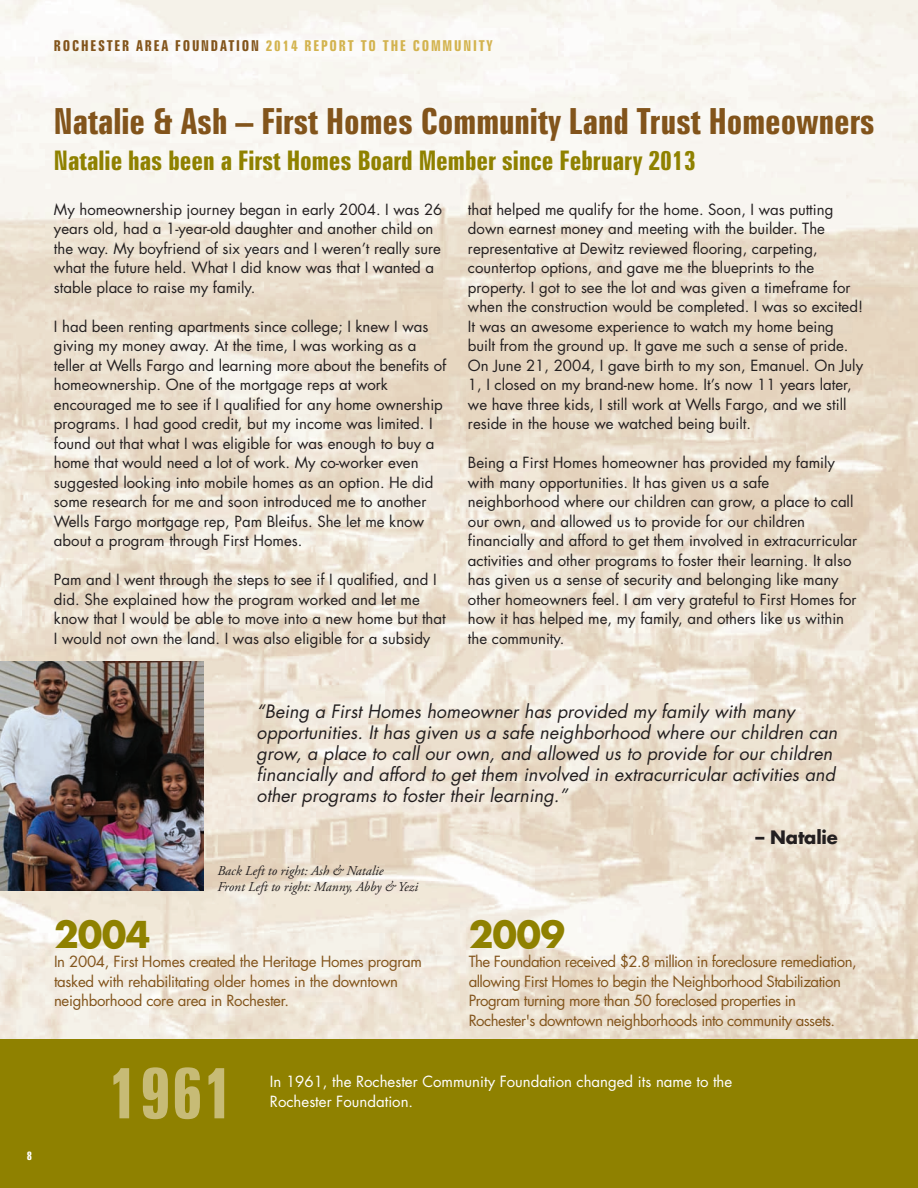
<style>
.page{position:relative;width:918px;height:1188px;background:#fff}
.page>*{position:absolute;margin:0;border:0;box-sizing:border-box;transform-origin:0 0}
.t1{font:700 extra-condensed 72px "Zurich BT";color:#c7bb76}
.t2{font:700 extra-condensed 36px "Zurich BT";color:#82541b}
.t3{font:700 36px "Futura";letter-spacing:-.02em;color:#8f8100}
.t4{font:700 extra-condensed 27px "Zurich BT";color:#8f8100}
.t5{font:italic 18px/21px "Futura";letter-spacing:.005em;color:#231f20}
.t6{font:700 18px "Futura";letter-spacing:-.01em;color:#231f20}
.t7{font:15px/19.5px "Futura";color:#231f20}
.t8{font:15px/19.5px "Futura";letter-spacing:-.035em;color:#82541b}
.t9{font:15px "Futura";color:#fff}
.t10{font:700 extra-condensed 15px "Zurich BT";letter-spacing:.12em;color:#d3b34e}
.t11{font:italic 13.5px/16.2px "Adobe Garamond Pro";color:#231f20}
.t12{font:700 extra-condensed 12px "Zurich BT";color:#fff}
.s1{color:#82541b}
</style>
<div class="page">
<img style="left:0;top:0;width:918px;height:1040px">
<div style="left:0;top:1040px;width:918px;height:148px;background:#8f8100"></div>
<img style="left:0;top:662px;width:204px;height:229px">
<p class="t10" style="left:54px;top:41px;width:440px"><span class="s1">ROCHESTER AREA FOUNDATION</span> 2014 REPORT TO THE COMMUNITY</p>
<p class="t12" style="left:27px;top:1151px;width:7px">8</p>
<h2 class="t2" style="left:54px;top:108px;width:822px">Natalie &amp; Ash – First Homes Community Land Trust Homeowners</h2>
<h3 class="t4" style="left:54px;top:150px;width:643px">Natalie has been a First Homes Board Member since February 2013</h3>
<p class="t7" style="left:54px;top:201px;width:390px">My homeownership journey began in early 2004. I was 26 years old, had a 1-year-old daughter and another child on the way. My boyfriend of six years and I weren’t really sure what the future held. What I did know was that I wanted a stable place to raise my family.</p>
<p class="t7" style="left:54px;top:318px;width:394px">I had been renting apartments since college; I knew I was giving my money away. At the time, I was working as a teller at Wells Fargo and learning more about the benefits of homeownership. One of the mortgage reps at work encouraged me to see if I qualified for any home ownership programs. I had good credit, but my income was limited. I found out that what I was eligible for was enough to buy a home that would need a lot of work. My co-worker even suggested looking into mobile homes as an option. He did some research for me and soon introduced me to another Wells Fargo mortgage rep, Pam Bleifus. She let me know about a program through First Homes.</p>
<p class="t7" style="left:54px;top:571px;width:393px">Pam and I went through the steps to see if I qualified, and I did. She explained how the program worked and let me know that I would be able to move into a new home but that I would not own the land. I was also eligible for a subsidy</p>
<p class="t7" style="left:468px;top:201px;width:397px">that helped me qualify for the home. Soon, I was putting down earnest money and meeting with the builder. The representative at Dewitz reviewed flooring, carpeting, countertop options, and gave me the blueprints to the property. I got to see the lot and was given a timeframe for when the construction would be completed. I was so excited!<br>It was an awesome experience to watch my home being built from the ground up. It gave me such a sense of pride.<br>On June 21, 2004, I gave birth to my son, Emanuel. On July 1, I closed on my brand-new home. It’s now 11 years later, we have three kids, I still work at Wells Fargo, and we still reside in the house we watched being built.</p>
<p class="t7" style="left:468px;top:454px;width:391px">Being a First Homes homeowner has provided my family with many opportunities. It has given us a safe neighborhood where our children can grow, a place to call our own, and allowed us to provide for our children financially and afford to get them involved in extracurricular activities and other programs to foster their learning. It also has given us a sense of security and belonging like many other homeowners feel. I am very grateful to First Homes for how it has helped me, my family, and others like us within the community.</p>
<p class="t5" style="left:256px;top:702px;width:582px">“Being a First Homes homeowner has provided my family with many opportunities. It has given us a safe neighborhood where our children can grow, a place to call our own, and allowed us to provide for our children financially and afford to get them involved in extracurricular activities and other programs to foster their learning.”</p>
<p class="t11" style="left:217px;top:864px;width:202px">Back Left to right: Ash &amp; Natalie<br>Front Left to right: Manny, Abby &amp; Yezi</p>
<h2 class="t3" style="left:54px;top:918px;width:98px">2004</h2>
<p class="t8" style="left:54px;top:953px;width:370px">In 2004, First Homes created the Heritage Homes program tasked with rehabilitating older homes in the downtown neighborhood core area in Rochester.</p>
<p class="t6" style="left:755px;top:829px;width:84px">– Natalie</p>
<h2 class="t3" style="left:469px;top:918px;width:98px">2009</h2>
<p class="t8" style="left:469px;top:953px;width:390px">The Foundation received $2.8 million in foreclosure remediation, allowing First Homes to begin the Neighborhood Stabilization Program turning more than 50 foreclosed properties in Rochester's downtown neighborhoods into community assets.</p>
<h1 class="t1" style="left:108px;top:1066px;width:128px">1961</h1>
<p class="t9" style="left:270px;top:1075px;width:464px">In 1961, the Rochester Community Foundation changed its name to the</p>
<p class="t9" style="left:270px;top:1095px;width:145px">Rochester Foundation.</p>
</div>
